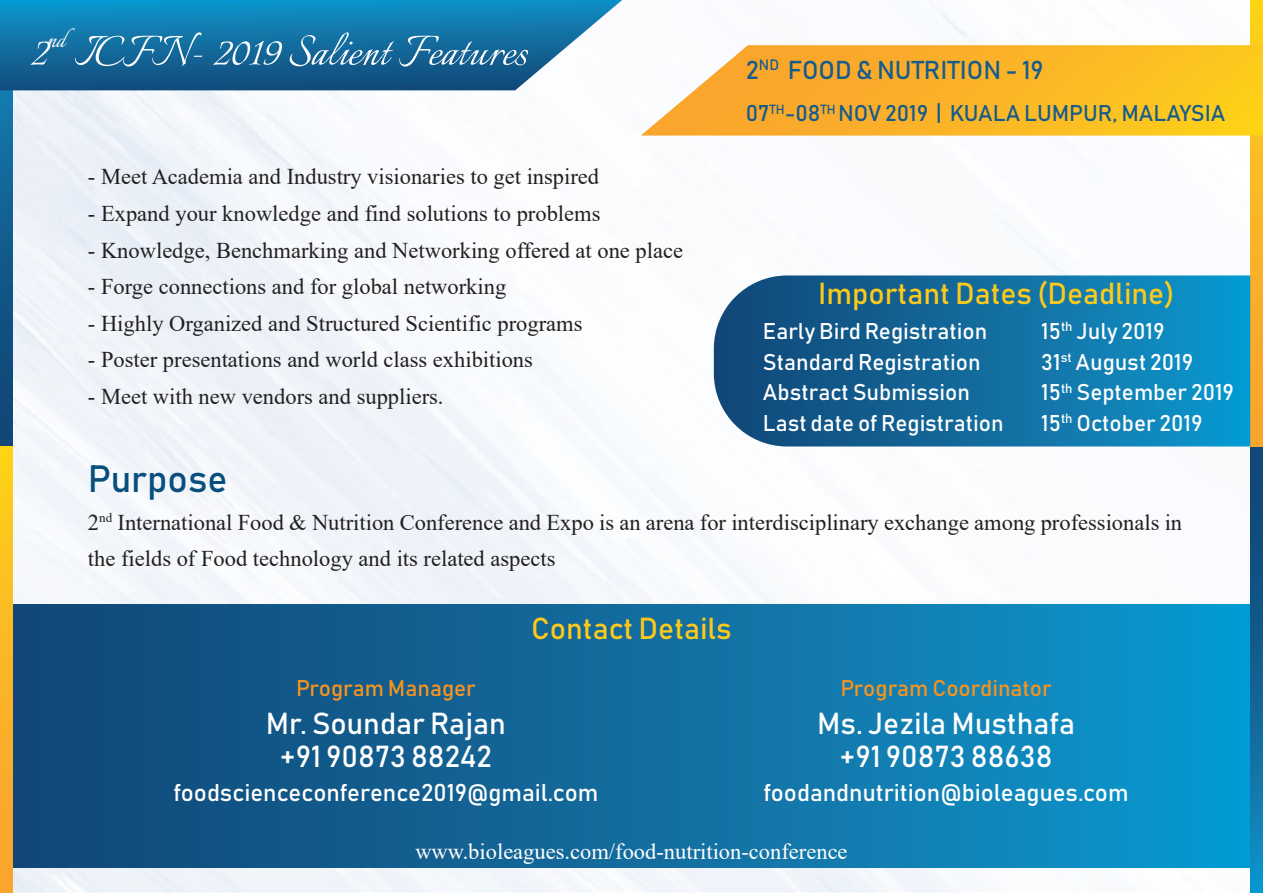
<style>
.page{position:relative;width:1263px;height:893px;background:#fff}
.page>*{position:absolute;margin:0;border:0;box-sizing:border-box;transform-origin:0 0}
.t1{font:52.5px "Italianno";color:#fff}
.t2{font:37.5px "Bahnschrift";color:#094f7e}
.t3{font:30px/33.6px "Bahnschrift";color:#fff;text-align:center}
.t4{font:30px "Bahnschrift";color:#fdc91a}
.t5{font:25.5px "Bahnschrift";color:#155b8b}
.t6{font:24px "Bahnschrift";color:#fff}
.t7{font:22.5px/36.6px "Times New Roman";color:#231f20}
.t8{font:22.5px/30.6px "Bahnschrift";color:#fff}
.t9{font:22.5px "Times New Roman";color:#fff}
.t10{font:22.5px "Bahnschrift";color:#155b8b}
.t11{font:22.5px "Bahnschrift";color:#f7941e}
</style>
<div class="page">
<img style="left:13px;top:13px;width:1237px;height:880px">
<div style="left:13px;top:605px;width:1237px;height:263px;background:linear-gradient(to right,#144473,#0d98ce)"></div>
<svg style="left:0;top:90px;width:13px;height:356px;background:#115b8c"></svg>
<svg style="left:0;top:446px;width:13px;height:447px;background:#fbb824"></svg>
<svg style="left:1250px;top:446px;width:13px;height:447px;background:#116496"></svg>
<svg style="left:1250px;top:0;width:13px;height:446px;background:#f8b427"></svg>
<svg style="left:0;top:0;width:622px;height:90px;background:#247ba9"></svg>
<svg style="left:641px;top:45px;width:622px;height:91px;background:#fbbc3a"></svg>
<svg style="left:714px;top:275px;width:536px;height:171px;background:#1672a4"></svg>
<h1 class="t1" style="left:29px;top:23px;width:500px">2<sup>nd</sup> ICFN- 2019 Salient Features</h1>
<p class="t7" style="left:88px;top:158px;width:513px">- Meet Academia and Industry visionaries to get inspired</p>
<p class="t7" style="left:88px;top:194px;width:514px">- Expand your knowledge and find solutions to problems</p>
<p class="t7" style="left:88px;top:231px;width:597px">- Knowledge, Benchmarking and Networking offered at one place</p>
<p class="t7" style="left:88px;top:268px;width:420px">- Forge connections and for global networking</p>
<p class="t7" style="left:88px;top:304px;width:496px">- Highly Organized and Structured Scientific programs</p>
<p class="t7" style="left:88px;top:341px;width:446px">- Poster presentations and world class exhibitions</p>
<p class="t7" style="left:88px;top:377px;width:357px">- Meet with new vendors and suppliers.</p>
<h2 class="t2" style="left:88px;top:455px;width:141px">Purpose</h2>
<p class="t5" style="left:746px;top:53px;width:299px">2<sup>ND</sup> FOOD &amp; NUTRITION - 19</p>
<p class="t10" style="left:746px;top:99px;width:481px">07<sup>TH</sup>-08<sup>TH</sup> NOV 2019 | KUALA LUMPUR, MALAYSIA</p>
<h3 class="t4" style="left:818px;top:275px;width:358px">Important Dates (Deadline)</h3>
<p class="t8" style="left:763px;top:315px;width:242px">Early Bird Registration<br>Standard Registration<br>Abstract Submission<br>Last date of Registration</p>
<p class="t8" style="left:1041px;top:315px;width:194px">15<sup>th</sup> July 2019<br>31<sup>st</sup> August 2019<br>15<sup>th</sup> September 2019<br>15<sup>th</sup> October 2019</p>
<p class="t7" style="left:88px;top:503px;width:1096px">2<sup>nd</sup> International Food &amp; Nutrition Conference and Expo is an arena for interdisciplinary exchange among professionals in the fields of Food technology and its related aspects</p>
<p class="t11" style="left:296px;top:674px;width:181px">Program Manager</p>
<h3 class="t4" style="left:531px;top:610px;width:202px">Contact Details</h3>
<h3 class="t3" style="left:266px;top:706px;width:242px">Mr. Soundar Rajan +91 90873 88242</h3>
<p class="t6" style="left:174px;top:777px;width:426px">foodscienceconference2019@gmail.com</p>
<p class="t11" style="left:840px;top:674px;width:213px">Program Coordinator</p>
<h3 class="t3" style="left:817px;top:706px;width:259px">Ms. Jezila Musthafa +91 90873 88638</h3>
<p class="t6" style="left:764px;top:777px;width:366px">foodandnutrition@bioleagues.com</p>
<p class="t9" style="left:415px;top:836px;width:434px">www.bioleagues.com/food-nutrition-conference</p>
</div>
